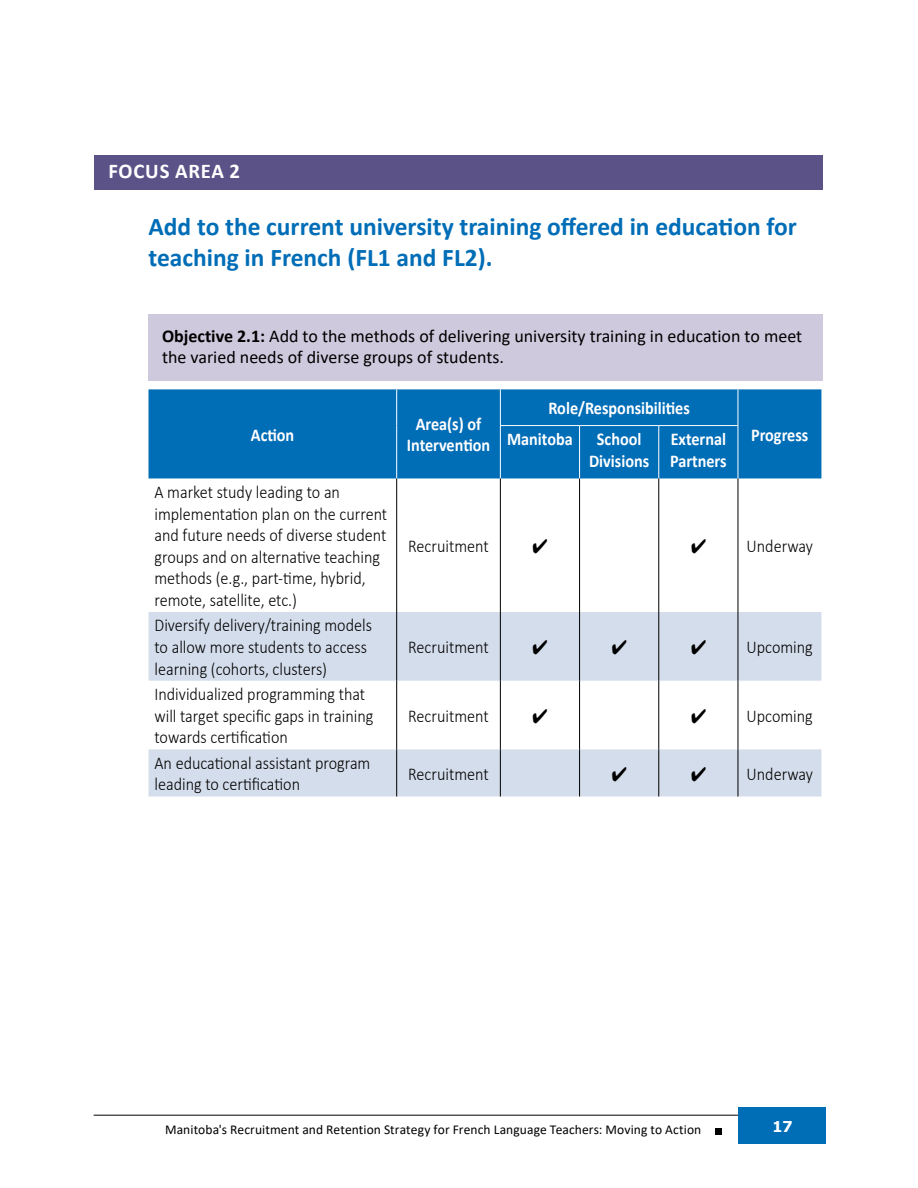
<style>
.page{position:relative;width:918px;height:1188px;background:#fff}
.page>*{position:absolute;margin:0;border:0;box-sizing:border-box;transform-origin:0 0}
.text__5{font:700 25.5px/30.6px "Calibri";color:#006db7}
.Header_2{font:700 21px "Calibri";letter-spacing:.04em;color:#fff}
.Table_Text{font:300 18px/21.6px "Calibri";color:#000;scale:.9 1}
.Objectives{font:18px/21.6px "Calibri";color:#000}
.Table_Header{font:700 18px/21.6px "Calibri";color:#fff;text-align:center;scale:.9 1}
.Table_Text_Centre{font:300 18px "Calibri";color:#000;scale:.9 1}
.t1{font:700 15px "Verdana";color:#fff}
.t2{font:13.5px "Calibri";letter-spacing:.005em;color:#000}
.s1{font-weight:700}
</style>
<div class="page">
<hr style="left:94px;top:1115px;width:721px;height:1px;background:#000">
<div style="left:738px;top:1107px;width:88px;height:37px;background:#006db7"></div>
<div style="left:715px;top:1128px;width:7px;height:7px;background:#000"></div>
<div style="left:94px;top:155px;width:730px;height:35px;background:#5b5388"></div>
<div style="left:148px;top:315px;width:676px;height:66px;background:#cfc9dd"></div>
<div style="left:148px;top:389px;width:673px;height:89px;background:#006db7"></div>
<svg style="left:148px;top:612px;width:673px;height:184px;fill:#d4ddeb"></svg>
<hr style="left:396px;top:389px;width:1px;height:37px;background:#fff">
<hr style="left:396px;top:426px;width:1px;height:52px;background:#fff">
<hr style="left:500px;top:389px;width:1px;height:36px;background:#fff">
<hr style="left:738px;top:389px;width:1px;height:36px;background:#fff">
<hr style="left:500px;top:425px;width:80px;height:1px;background:#fff">
<hr style="left:500px;top:426px;width:1px;height:52px;background:#fff">
<hr style="left:580px;top:425px;width:79px;height:1px;background:#fff">
<hr style="left:579px;top:426px;width:1px;height:52px;background:#fff">
<hr style="left:659px;top:425px;width:79px;height:1px;background:#fff">
<hr style="left:658px;top:426px;width:1px;height:52px;background:#fff">
<hr style="left:738px;top:426px;width:1px;height:52px;background:#fff">
<hr style="left:396px;top:478px;width:1px;height:134px;background:#000">
<hr style="left:500px;top:478px;width:1px;height:134px;background:#000">
<hr style="left:579px;top:478px;width:1px;height:134px;background:#000">
<hr style="left:658px;top:478px;width:1px;height:134px;background:#000">
<hr style="left:738px;top:478px;width:1px;height:134px;background:#000">
<hr style="left:396px;top:612px;width:1px;height:69px;background:#000">
<hr style="left:500px;top:612px;width:1px;height:69px;background:#000">
<hr style="left:579px;top:612px;width:1px;height:69px;background:#000">
<hr style="left:658px;top:612px;width:1px;height:69px;background:#000">
<hr style="left:738px;top:612px;width:1px;height:69px;background:#000">
<hr style="left:396px;top:681px;width:1px;height:68px;background:#000">
<hr style="left:500px;top:681px;width:1px;height:68px;background:#000">
<hr style="left:579px;top:681px;width:1px;height:68px;background:#000">
<hr style="left:658px;top:681px;width:1px;height:68px;background:#000">
<hr style="left:738px;top:681px;width:1px;height:68px;background:#000">
<hr style="left:396px;top:749px;width:1px;height:47px;background:#000">
<hr style="left:500px;top:749px;width:1px;height:47px;background:#000">
<hr style="left:579px;top:749px;width:1px;height:47px;background:#000">
<hr style="left:658px;top:749px;width:1px;height:47px;background:#000">
<hr style="left:738px;top:749px;width:1px;height:47px;background:#000">
<svg style="left:533px;top:640px;width:14px;height:15px"></svg>
<svg style="left:612px;top:640px;width:14px;height:15px"></svg>
<svg style="left:692px;top:640px;width:14px;height:15px"></svg>
<svg style="left:533px;top:709px;width:14px;height:14px"></svg>
<svg style="left:692px;top:709px;width:14px;height:14px"></svg>
<svg style="left:612px;top:767px;width:14px;height:14px"></svg>
<svg style="left:692px;top:767px;width:14px;height:14px"></svg>
<h3 class="Header_2" style="left:108px;top:156px;width:133px">FOCUS AREA 2</h3>
<p class="text__5" style="left:148px;top:211px;width:650px">Add to the current university training offered in education for teaching in French (FL1 and FL2).</p>
<p class="Objectives" style="left:162px;top:324px;width:642px"><span class="s1">Objective 2.1:</span> Add to the methods of delivering university training in education to meet the varied needs of diverse groups of students.</p>
<h4 class="Table_Header" style="left:251px;top:424px;width:50px">Action</h4>
<h4 class="Table_Header" style="left:407px;top:413px;width:94px">Area(s) of<br>Intervention</h4>
<h4 class="Table_Header" style="left:548px;top:397px;width:159px">Role/Responsibilities</h4>
<h4 class="Table_Header" style="left:507px;top:428px;width:75px">Manitoba</h4>
<h4 class="Table_Header" style="left:751px;top:424px;width:65px">Progress</h4>
<h4 class="Table_Header" style="left:589px;top:428px;width:68px">School<br>Divisions</h4>
<h4 class="Table_Header" style="left:670px;top:428px;width:64px;text-align:left">External<br>Partners</h4>
<p class="Table_Text" style="left:154px;top:481px;width:260px">A market study leading to an implementation plan on the current and future needs of diverse student groups and on alternative teaching methods (e.g., part-time, hybrid, remote, satellite, etc.)</p>
<p class="Table_Text" style="left:154px;top:615px;width:243px">Diversify delivery/training models to allow more students to access learning (cohorts, clusters)</p>
<p class="Table_Text" style="left:154px;top:683px;width:245px">Individualized programming that will target specific gaps in training towards certification</p>
<p class="Table_Text_Centre" style="left:408px;top:535px;width:91px">Recruitment</p>
<p class="Table_Text_Centre" style="left:747px;top:535px;width:75px">Underway</p>
<p class="Table_Text_Centre" style="left:408px;top:636px;width:91px">Recruitment</p>
<p class="Table_Text_Centre" style="left:747px;top:636px;width:75px">Upcoming</p>
<p class="Table_Text_Centre" style="left:408px;top:705px;width:91px">Recruitment</p>
<p class="Table_Text_Centre" style="left:747px;top:705px;width:75px">Upcoming</p>
<p class="Table_Text" style="left:154px;top:752px;width:241px">An educational assistant program leading to certification</p>
<p class="Table_Text_Centre" style="left:408px;top:763px;width:91px">Recruitment</p>
<p class="Table_Text_Centre" style="left:747px;top:763px;width:75px">Underway</p>
<p class="t2" style="left:165px;top:1120px;width:538px">Manitoba's Recruitment and Retention Strategy for French Language Teachers: Moving to Action</p>
<p class="t1" style="left:772px;top:1116px;width:22px">17</p>
</div>
